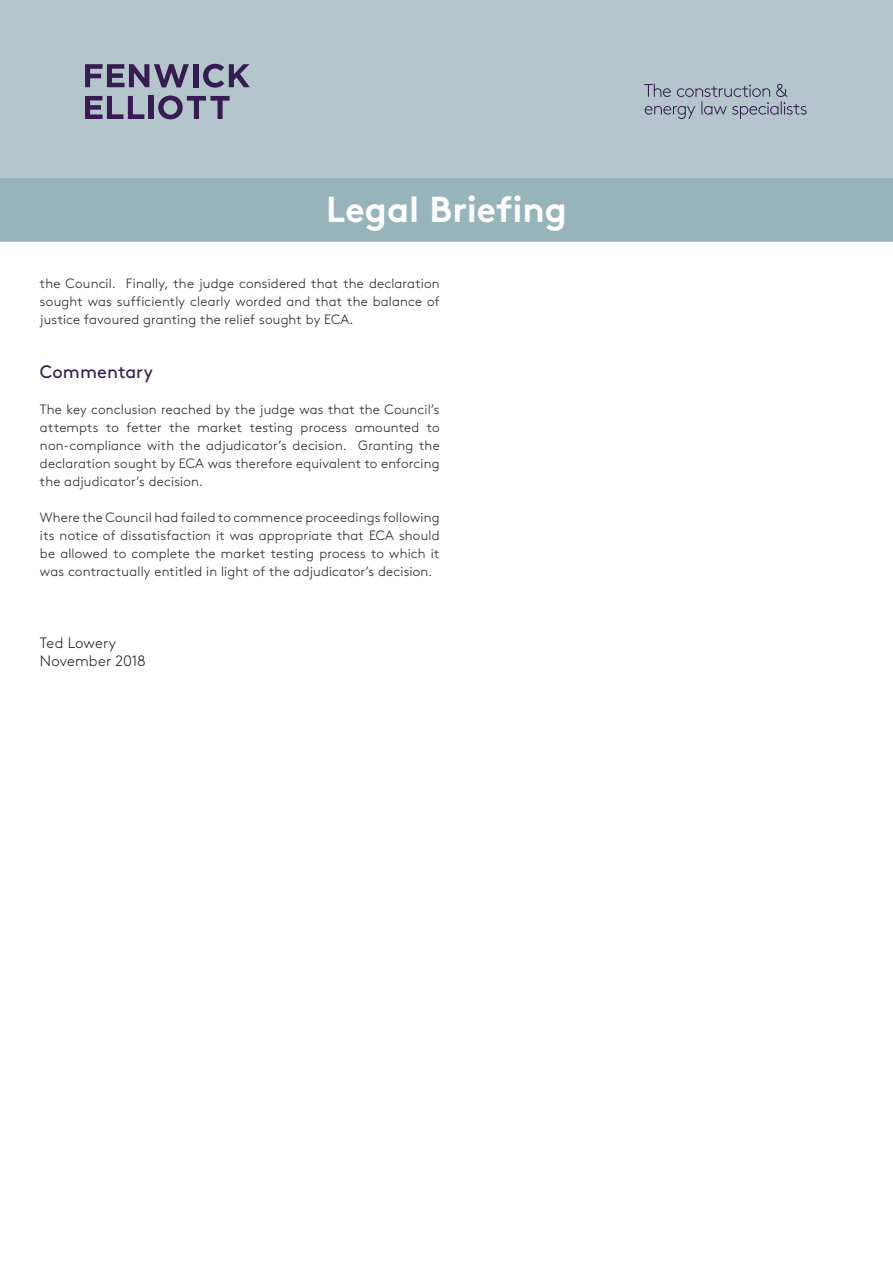
<style>
.page{position:relative;width:893px;height:1263px;background:#fff}
.page>*{position:absolute;margin:0;border:0;box-sizing:border-box;transform-origin:0 0}
._9_12pt_Brown_Light{font:700 36px "Brown";color:#fff}
._9_12pt_Brown_Light-2{font:18px "Brown";letter-spacing:.005em;color:#361c53}
._9_12pt_Brown_Light-3{font:300 15px "Brown";color:#231f20}
._9_12pt_Brown_Light-4{font:300 13.5px/18px "Brown";letter-spacing:.01em;color:#231f20;text-align:justify}
</style>
<div class="page">
<div style="left:0;top:0;width:893px;height:242px;background:#b4c6cc"></div>
<svg style="left:644px;top:84px;width:163px;height:35px"></svg>
<svg style="left:85px;top:64px;width:104px;height:23px"></svg>
<div style="left:193px;top:64px;width:5px;height:23px;background:#361c53"></div>
<svg style="left:203px;top:64px;width:47px;height:24px"></svg>
<svg style="left:85px;top:96px;width:59px;height:23px"></svg>
<div style="left:149px;top:96px;width:5px;height:23px;background:#361c53"></div>
<svg style="left:158px;top:96px;width:72px;height:23px"></svg>
<div style="left:0;top:179px;width:893px;height:62px;background:#98b4bb"></div>
<p class="_9_12pt_Brown_Light" style="left:326px;top:180px;width:242px">Legal Briefing</p>
<p class="_9_12pt_Brown_Light-4" style="left:40px;top:273px;width:401px">the Council. Finally, the judge considered that the declaration sought was sufficiently clearly worded and that the balance of justice favoured granting the relief sought by ECA.</p>
<p class="_9_12pt_Brown_Light-2" style="left:40px;top:358px;width:114px">Commentary</p>
<p class="_9_12pt_Brown_Light-4" style="left:40px;top:399px;width:401px">The key conclusion reached by the judge was that the Council’s attempts to fetter the market testing process amounted to non-compliance with the adjudicator’s decision. Granting the declaration sought by ECA was therefore equivalent to enforcing the adjudicator’s decision.</p>
<p class="_9_12pt_Brown_Light-4" style="left:40px;top:507px;width:401px">Where the Council had failed to commence proceedings following its notice of dissatisfaction it was appropriate that ECA should be allowed to complete the market testing process to which it was contractually entitled in light of the adjudicator’s decision.</p>
<p class="_9_12pt_Brown_Light-3" style="left:40px;top:632px;width:78px">Ted Lowery</p>
<p class="_9_12pt_Brown_Light-3" style="left:40px;top:650px;width:107px">November 2018</p>
</div>
